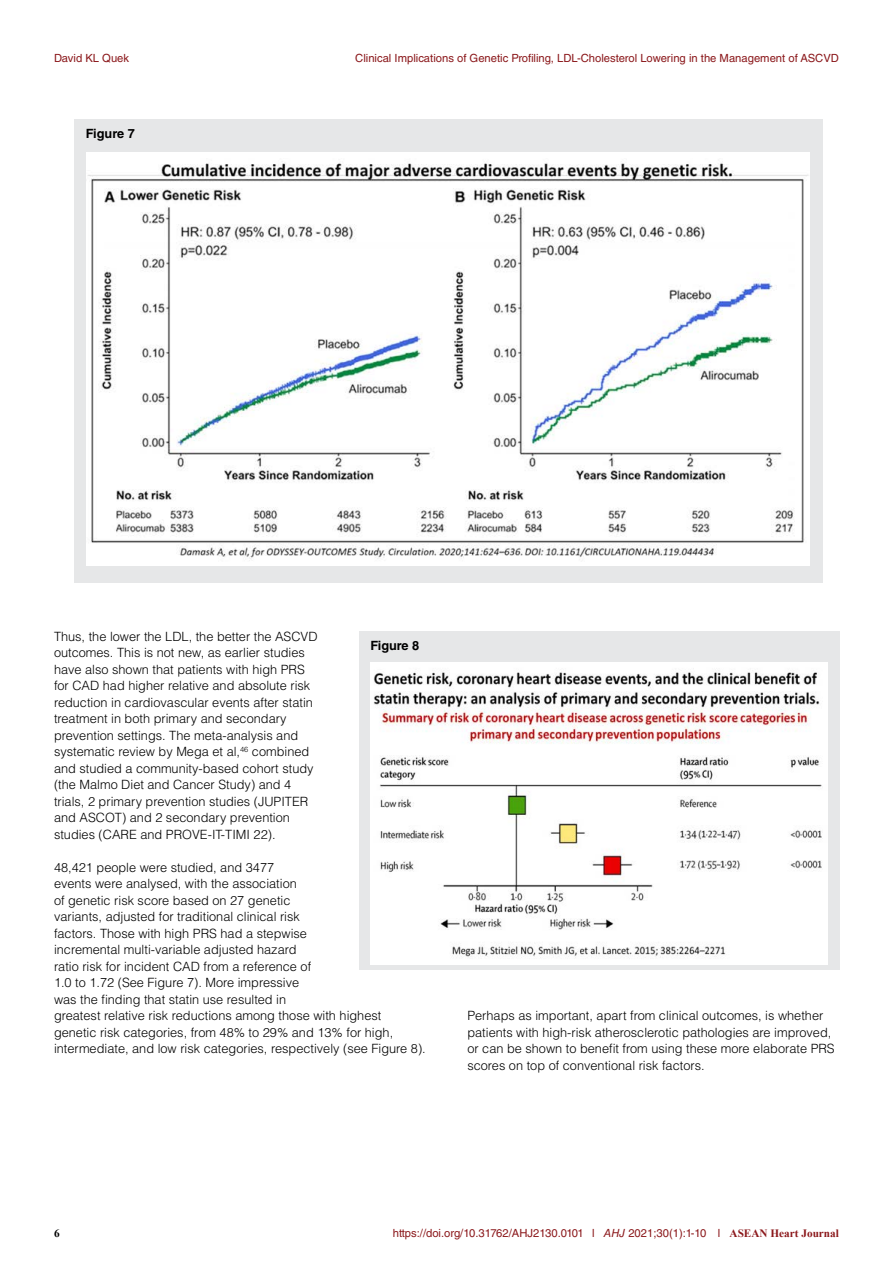
<style>
.page{position:relative;width:893px;height:1263px;background:#fff}
.page>*{position:absolute;margin:0;border:0;box-sizing:border-box;transform-origin:0 0}
.t1{font:300 12.75px/16.5px "Helvetica LT Std";color:#000}
.t2{font:700 12.75px "Helvetica LT Std";color:#000}
.t3{font:11.25px "Helvetica LT Std";color:#8b181b}
.t4{font:700 11.25px "Times New Roman";color:#000}
.s1{font-style:italic}
.s2{font-family:"Times New Roman";font-weight:700}
</style>
<div class="page">
<div style="left:74px;top:119px;width:749px;height:463px;background:#e6e7e8"></div>
<img style="left:86px;top:153px;width:723px;height:412px">
<div style="left:359px;top:631px;width:480px;height:339px;background:#e6e7e8"></div>
<img style="left:370px;top:662px;width:457px;height:302px">
<p class="t3" style="left:54px;top:52px;width:77px">David KL Quek</p>
<p class="t3" style="left:355px;top:52px;width:485px">Clinical Implications of Genetic Profiling, LDL-Cholesterol Lowering in the Management of ASCVD</p>
<p class="t2" style="left:86px;top:125px;width:51px">Figure 7</p>
<p class="t1" style="left:54px;top:628px;width:265px">Thus, the lower the LDL, the better the ASCVD outcomes. This is not new, as earlier studies have also shown that patients with high PRS for CAD had higher relative and absolute risk reduction in cardiovascular events after statin treatment in both primary and secondary prevention settings. The meta-analysis and systematic review by Mega et al,<sup>46</sup> combined and studied a community-based cohort study (the Malmo Diet and Cancer Study) and 4 trials, 2 primary prevention studies (JUPITER and ASCOT) and 2 secondary prevention studies (CARE and PROVE-IT-TIMI 22).</p>
<p class="t1" style="left:54px;top:859px;width:259px">48,421 people were studied, and 3477 events were analysed, with the association<br>of genetic risk score based on 27 genetic variants, adjusted for traditional clinical risk factors. Those with high PRS had a stepwise incremental multi-variable adjusted hazard ratio risk for incident CAD from a reference of 1.0 to 1.72 (See Figure 7). More impressive was the finding that statin use resulted in</p>
<p class="t2" style="left:370px;top:638px;width:51px">Figure 8</p>
<p class="t1" style="left:54px;top:1007px;width:373px">greatest relative risk reductions among those with highest genetic risk categories, from 48% to 29% and 13% for high, intermediate, and low risk categories, respectively (see Figure 8).</p>
<p class="t1" style="left:467px;top:1007px;width:369px">Perhaps as important, apart from clinical outcomes, is whether patients with high-risk atherosclerotic pathologies are improved, or can be shown to benefit from using these more elaborate PRS scores on top of conventional risk factors.</p>
<p class="t4" style="left:54px;top:1227px;width:7px">6</p>
<p class="t3" style="left:393px;top:1227px;width:448px">https://doi.org/10.31762/AHJ2130.0101 l <span class="s1">AHJ</span> 2021;30(1):1-10 l <span class="s2">ASEAN Heart Journal</span></p>
</div>
